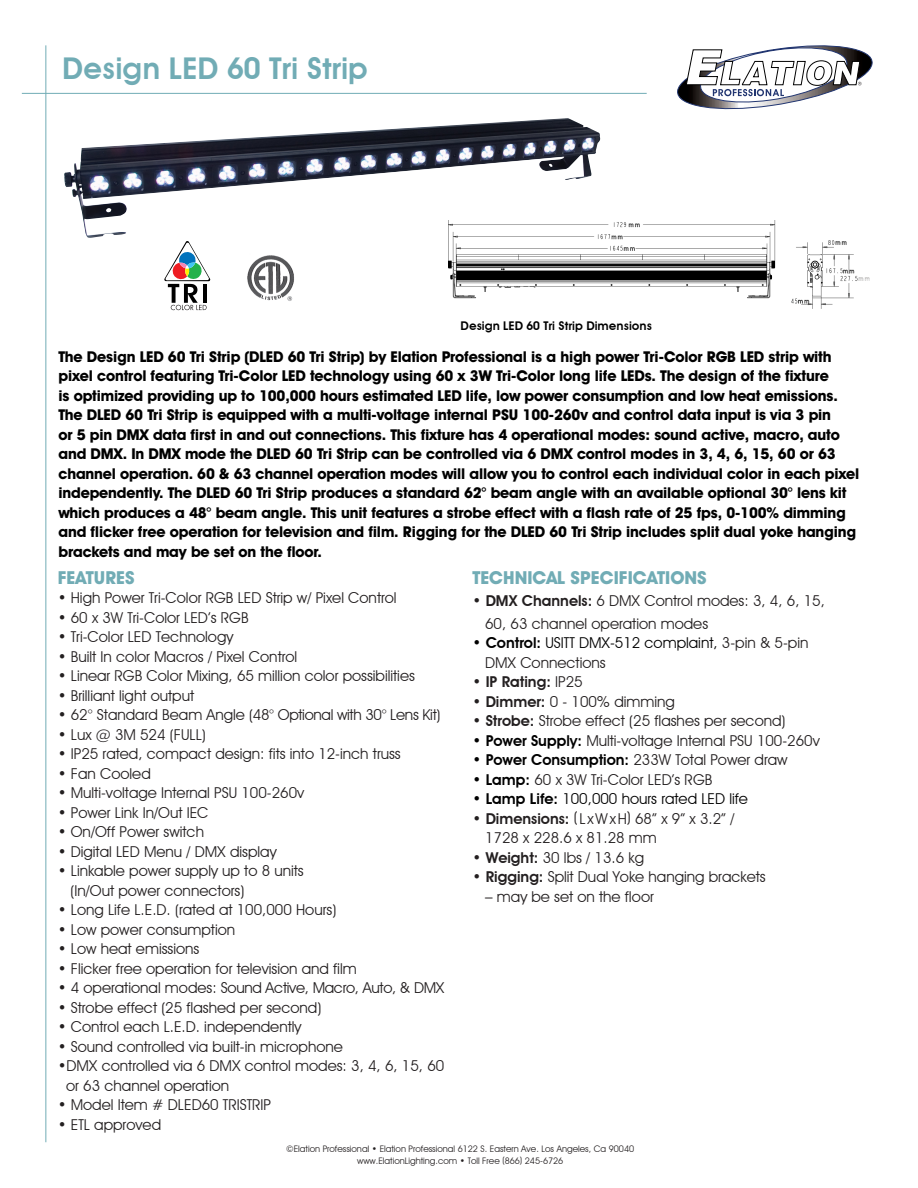
<style>
.page{position:relative;width:918px;height:1188px;background:#fff}
.page>*{position:absolute;margin:0;border:0;box-sizing:border-box;transform-origin:0 0}
.t1{font:600 30px "Avant Garde";color:#71acb5}
.t2{font:700 18px "Avant Garde IT Cby BT";color:#71acb5}
.t3{font:15px "Avant Garde IT Cby BT";color:#231f20}
.t4{font:700 15px/19.5px "Avant Garde IT Cby BT";letter-spacing:-.01em;color:#000}
.t5{font:15px "Avant Garde IT Cby BT";letter-spacing:-.02em;color:#231f20}
.t6{font:15px "Avant Garde IT Cby BT";color:#000}
.t7{font:600 15px "Avant Garde IT Cby BT";color:#000}
.t8{font:600 15px "Avant Garde IT Cby BT";color:#231f20}
.t9{font:600 12px "Avant Garde";color:#000}
.t10{font:700 11.7px "Arial";letter-spacing:.005em;color:#000}
.t11{font:9px "Avant Garde IT Cby BT";color:#231f20}
.s1{font-weight:600}
.s2{color:#231f20}
.s3{font-weight:400}
.s4{font-weight:600;color:#000}
.s5{font-weight:400;color:#231f20}
</style>
<div class="page">
<hr style="left:45px;top:45px;width:1px;height:1097px;background:#71acb5">
<hr style="left:22px;top:93px;width:625px;height:1px;background:#71acb5">
<svg style="left:677px;top:45px;width:196px;height:65px"></svg>
<img style="left:64px;top:118px;width:536px;height:120px">
<img style="left:448px;top:220px;width:422px;height:89px">
<svg style="left:164px;top:241px;width:46px;height:69px"></svg>
<img style="left:247px;top:255px;width:47px;height:46px">
<p class="t1" style="left:62px;top:51px;width:307px">Design LED 60 Tri Strip</p>
<p class="t10" style="left:389px;top:488px;width:173px;rotate:-90deg">14. DIMENSIONAL DRAWINGS</p>
<p class="t9" style="left:461px;top:318px;width:193px">Design LED 60 Tri Strip Dimensions</p>
<p class="t4" style="left:58px;top:347px;width:802px">The Design LED 60 Tri Strip (DLED 60 Tri Strip) by Elation Professional is a high power Tri-Color RGB LED strip with pixel control featuring Tri-Color LED technology using 60 x 3W Tri-Color long life LEDs. The design of the fixture<br>is optimized providing up to 100,000 hours estimated LED life, low power consumption and low heat emissions.<br>The DLED 60 Tri Strip is equipped with a multi-voltage internal PSU 100-260v and control data input is via 3 pin<br>or 5 pin DMX data first in and out connections. This fixture has 4 operational modes: sound active, macro, auto and DMX. In DMX mode the DLED 60 Tri Strip can be controlled via 6 DMX control modes in 3, 4, 6, 15, 60 or 63 channel operation. 60 &amp; 63 channel operation modes will allow you to control each individual color in each pixel independently. The DLED 60 Tri Strip produces a standard 62° beam angle with an available optional 30° lens kit which produces a 48° beam angle. This unit features a strobe effect with a flash rate of 25 fps, 0-100% dimming and flicker free operation for television and film. Rigging for the DLED 60 Tri Strip includes split dual yoke hanging brackets and may be set on the floor.</p>
<p class="t2" style="left:58px;top:566px;width:79px">FEATURES</p>
<p class="t3" style="left:58px;top:589px;width:340px">• High Power Tri-Color RGB LED Strip w/ Pixel Control</p>
<p class="t3" style="left:58px;top:608px;width:193px">• 60 x 3W Tri-Color LED’s RGB</p>
<p class="t3" style="left:58px;top:628px;width:177px">• Tri-Color LED Technology</p>
<p class="t3" style="left:58px;top:647px;width:241px">• Built In color Macros / Pixel Control</p>
<p class="t3" style="left:58px;top:667px;width:359px">• Linear RGB Color Mixing, 65 million color possibilities</p>
<p class="t3" style="left:58px;top:686px;width:138px">• Brilliant light output</p>
<p class="t5" style="left:58px;top:706px;width:384px">• 62° Standard Beam Angle (48° Optional with 30° Lens Kit)</p>
<p class="t3" style="left:58px;top:725px;width:150px">• Lux @ 3M 524 (FULL)</p>
<p class="t3" style="left:58px;top:745px;width:345px">• IP25 rated, compact design: fits into 12-inch truss</p>
<p class="t3" style="left:58px;top:764px;width:95px">• Fan Cooled</p>
<p class="t3" style="left:58px;top:784px;width:248px">• Multi-voltage Internal PSU 100-260v</p>
<p class="t3" style="left:58px;top:803px;width:152px">• Power Link In/Out IEC</p>
<p class="t3" style="left:58px;top:823px;width:148px">• On/Off Power switch</p>
<p class="t3" style="left:58px;top:842px;width:220px">• Digital LED Menu / DMX display</p>
<p class="t3" style="left:58px;top:862px;width:248px">• Linkable power supply up to 8 units</p>
<p class="t3" style="left:70px;top:881px;width:175px">(In/Out power connectors)</p>
<p class="t3" style="left:58px;top:901px;width:280px">• Long Life L.E.D. (rated at 100,000 Hours)</p>
<p class="t3" style="left:58px;top:920px;width:179px">• Low power consumption</p>
<p class="t3" style="left:58px;top:940px;width:143px">• Low heat emissions</p>
<p class="t3" style="left:58px;top:959px;width:301px">• Flicker free operation for television and film</p>
<p class="t5" style="left:58px;top:979px;width:388px">• 4 operational modes: Sound Active, Macro, Auto, &amp; DMX</p>
<p class="t3" style="left:58px;top:998px;width:265px">• Strobe effect (25 flashed per second)</p>
<p class="t3" style="left:58px;top:1018px;width:245px">• Control each L.E.D. independently</p>
<p class="t3" style="left:58px;top:1037px;width:287px">• Sound controlled via built-in microphone</p>
<p class="t3" style="left:58px;top:1057px;width:388px">•DMX controlled via 6 DMX control modes: 3, 4, 6, 15, 60</p>
<p class="t3" style="left:66px;top:1076px;width:165px">or 63 channel operation</p>
<p class="t3" style="left:58px;top:1096px;width:215px">• Model Item # DLED60 TRISTRIP</p>
<p class="t3" style="left:58px;top:1115px;width:105px">• ETL approved</p>
<p class="t2" style="left:472px;top:566px;width:236px">TECHNICAL SPECIFICATIONS</p>
<p class="t3" style="left:472px;top:592px;width:354px"><span class="s1">• DMX Channels:</span> 6 DMX Control modes: 3, 4, 6, 15,</p>
<p class="t3" style="left:485px;top:614px;width:225px">60, 63 channel operation modes</p>
<p class="t6" style="left:472px;top:634px;width:337px"><span class="s1">• Control:</span> USITT DMX-512 complaint, <span class="s2">3-pin &amp; 5-pin</span></p>
<p class="t3" style="left:485px;top:653px;width:122px">DMX Connections</p>
<p class="t8" style="left:472px;top:673px;width:112px">• IP Rating: <span class="s3">IP25</span></p>
<p class="t3" style="left:472px;top:692px;width:204px"><span class="s1">• Dimmer:</span> 0 - 100% dimming</p>
<p class="t3" style="left:472px;top:712px;width:315px"><span class="s1">• Strobe:</span> Strobe effect (25 flashes per second)</p>
<p class="t3" style="left:472px;top:731px;width:349px"><span class="s4">• Power Supply:</span> Multi-voltage Internal PSU 100-260v</p>
<p class="t7" style="left:472px;top:751px;width:317px">• Power Consumption: <span class="s5">233W Total Power draw</span></p>
<p class="t3" style="left:472px;top:770px;width:241px"><span class="s4">• Lamp:</span> 60 x 3W Tri-Color LED’s RGB</p>
<p class="t6" style="left:472px;top:790px;width:277px"><span class="s1">• Lamp Life:</span> 100,000 hours rated LED life</p>
<p class="t3" style="left:472px;top:809px;width:264px"><span class="s1">• Dimensions:</span> ( L xWxH) 68” x 9” x 3.2” /</p>
<p class="t3" style="left:485px;top:829px;width:173px">1728 x 228.6 x 81.28 mm</p>
<p class="t3" style="left:472px;top:848px;width:173px"><span class="s1">• Weight:</span> 30 lbs / 13.6 kg</p>
<p class="t3" style="left:472px;top:868px;width:295px"><span class="s1">• Rigging:</span> Split Dual Yoke hanging brackets</p>
<p class="t3" style="left:485px;top:887px;width:170px">– may be set on the floor</p>
<p class="t11" style="left:286px;top:1144px;width:349px">©Elation Professional • Elation Professional 6122 S. Eastern Ave. Los Angeles, Ca 90040</p>
<p class="t11" style="left:357px;top:1156px;width:208px">www.ElationLighting.com • Toll Free (866) 245-6726</p>
</div>
